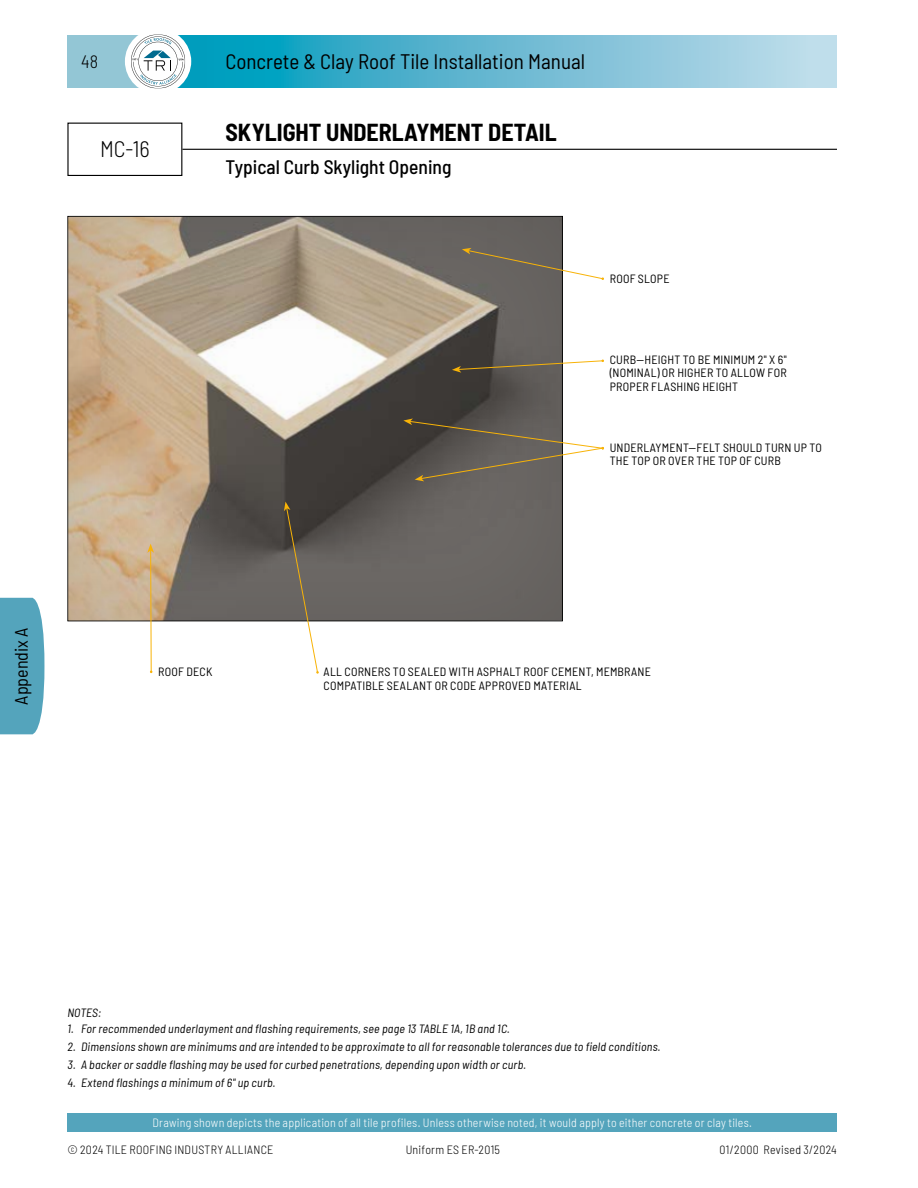
<style>
.page{position:relative;width:918px;height:1188px;background:#fff}
.page>*{position:absolute;margin:0;border:0;box-sizing:border-box;transform-origin:0 0}
.MC_Title{font:700 semi-condensed 24px "Barlow";letter-spacing:-.005em;color:#000}
.MC{font:300 semi-condensed 22.5px "Barlow";color:#000}
.t1{font:semi-condensed 21px "Barlow";color:#000}
.MC_Subtitle{font:500 semi-condensed 19.5px "Barlow";color:#000}
.t2{font:semi-condensed 18px "Barlow";color:#000}
.t3{font:300 semi-condensed 18px "Barlow";color:#000}
.NOTES_Table_Notes-blk-span_all{font:italic semi-condensed 12px "Barlow";letter-spacing:.02em;color:#000}
.Illustration_Callouts{font:semi-condensed 12px/13.5px "Barlow";letter-spacing:.02em;color:#000}
.t4{font:300 semi-condensed 12px "Barlow";letter-spacing:.02em;color:#fff}
.t5{font:300 semi-condensed 12px "Barlow";letter-spacing:.025em;color:#000}
</style>
<div class="page">
<div style="left:66px;top:214px;width:497px;height:408px;background:#000;opacity:.15"></div>
<svg style="left:462px;top:248px;width:142px;height:32px"></svg>
<svg style="left:452px;top:360px;width:152px;height:13px"></svg>
<svg style="left:403px;top:418px;width:201px;height:63px"></svg>
<svg style="left:284px;top:502px;width:35px;height:172px"></svg>
<svg style="left:147px;top:544px;width:7px;height:129px"></svg>
<div style="left:67px;top:1113px;width:770px;height:19px;background:#54a4bc"></div>
<div style="left:68px;top:35px;width:90px;height:53px;background:#93c6d5"></div>
<svg style="left:185px;top:35px;width:652px;height:53px;background:#64bad3"></svg>
<div style="left:125px;top:29px;width:66px;height:65px;background:#fff;border-radius:50%"></div>
<svg style="left:131px;top:34px;width:54px;height:55px"></svg>
<div style="left:0;top:598px;width:44px;height:136px;background:#54a4bc"></div>
<hr style="left:182px;top:149px;width:655px;height:1px;background:#000">
<div style="left:67px;top:123px;width:115px;height:53px;border:1px solid #000"></div>
<h3 class="t3" style="left:81px;top:48px;width:19px">48</h3>
<h3 class="t1" style="left:226px;top:46px;width:361px">Concrete &amp; Clay Roof Tile Installation Manual</h3>
<p class="MC" style="left:100px;top:133px;width:51px">MC-16</p>
<p class="MC_Title" style="left:226px;top:115px;width:333px">SKYLIGHT UNDERLAYMENT DETAIL</p>
<p class="MC_Subtitle" style="left:226px;top:153px;width:227px">Typical Curb Skylight Opening</p>
<p class="Illustration_Callouts" style="left:610px;top:271px;width:61px">ROOF SLOPE</p>
<p class="Illustration_Callouts" style="left:610px;top:352px;width:179px;text-align:justify">CURB—HEIGHT TO BE MINIMUM 2" X 6" (NOMINAL) OR HIGHER TO ALLOW FOR PROPER FLASHING HEIGHT</p>
<p class="Illustration_Callouts" style="left:610px;top:440px;width:214px">UNDERLAYMENT—FELT SHOULD TURN UP TO<br>THE TOP OR OVER THE TOP OF CURB</p>
<h3 class="t2" style="left:8px;top:705px;width:79px;rotate:-90deg">Appendix A</h3>
<p class="Illustration_Callouts" style="left:158px;top:664px;width:56px">ROOF DECK</p>
<p class="Illustration_Callouts" style="left:324px;top:664px;width:329px">ALL CORNERS TO SEALED WITH ASPHALT ROOF CEMENT, MEMBRANE<br>COMPATIBLE SEALANT OR CODE APPROVED MATERIAL</p>
<p class="NOTES_Table_Notes-blk-span_all" style="left:68px;top:1004px;width:35px">NOTES:</p>
<p class="NOTES_Table_Notes-blk-span_all" style="left:68px;top:1020px;width:444px">1. For recommended underlayment and flashing requirements, see page 13 TABLE 1A, 1B and 1C.</p>
<p class="NOTES_Table_Notes-blk-span_all" style="left:68px;top:1038px;width:595px">2. Dimensions shown are minimums and are intended to be approximate to all for reasonable tolerances due to field conditions.</p>
<p class="NOTES_Table_Notes-blk-span_all" style="left:68px;top:1056px;width:460px">3. A backer or saddle flashing may be used for curbed penetrations, depending upon width or curb.</p>
<p class="NOTES_Table_Notes-blk-span_all" style="left:68px;top:1074px;width:210px">4. Extend flashings a minimum of 6" up curb.</p>
<p class="t4" style="left:152px;top:1114px;width:601px">Drawing shown depicts the application of all tile profiles. Unless otherwise noted, it would apply to either concrete or clay tiles.</p>
<p class="t5" style="left:67px;top:1141px;width:208px">© 2024 TILE ROOFING INDUSTRY ALLIANCE</p>
<p class="t5" style="left:406px;top:1141px;width:96px">Uniform ES ER-2015</p>
<p class="t5" style="left:720px;top:1141px;width:119px">01/2000 Revised 3/2024</p>
</div>
